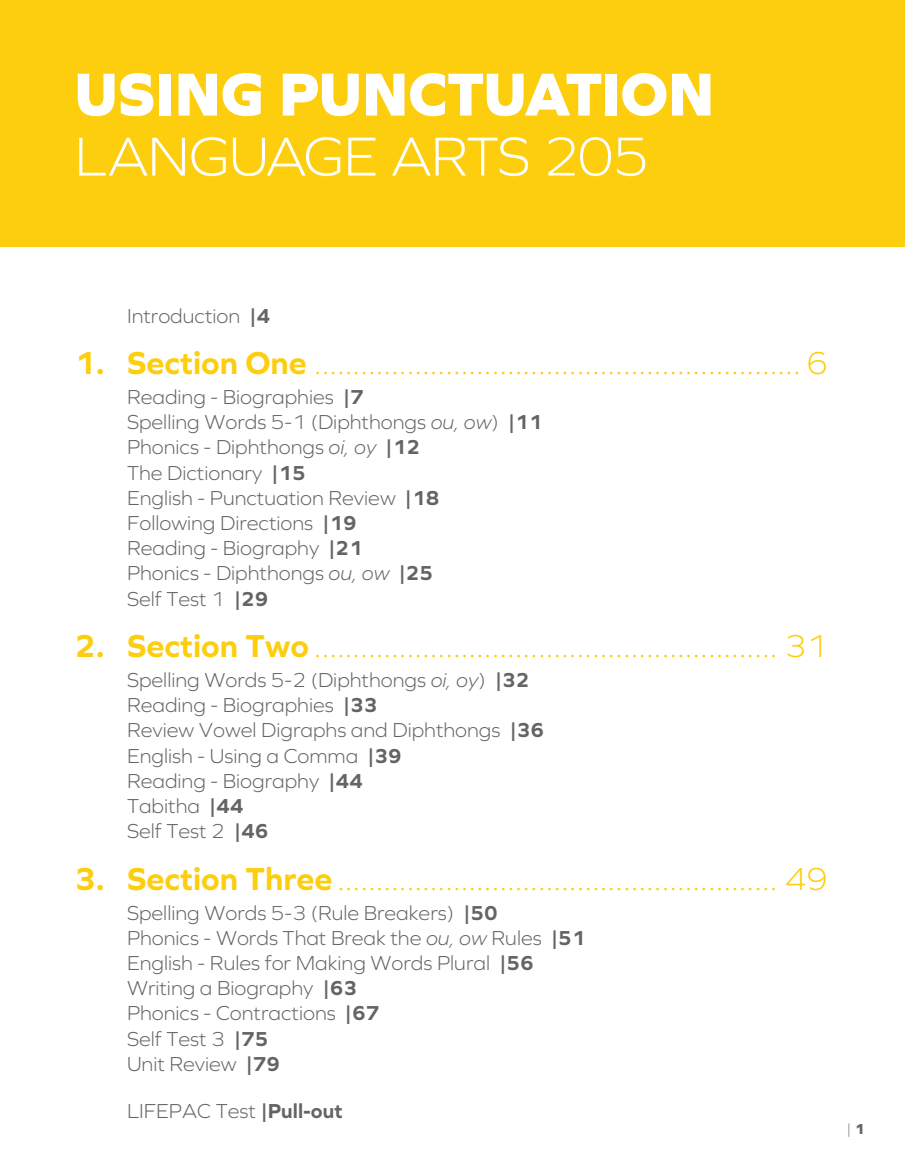
<style>
.page{position:relative;width:905px;height:1175px;background:#fff}
.page>*{position:absolute;margin:0;border:0;box-sizing:border-box;transform-origin:0 0}
.t1{font:800 63px "Graphie";letter-spacing:-.01em;color:#fff}
.t2{font:300 57px "Graphie";letter-spacing:-.025em;color:#fff}
.t3{font:300 33px "Graphie";color:#fdce0d}
.t4{font:300 21px/25.2px "Graphie";color:#636466}
.t5{font:300 15px "Graphie";color:#636466}
.s1{font-weight:700}
.s2{font-style:italic}
.s3{font-weight:800}
</style>
<div class="page">
<div style="left:0;top:0;width:904px;height:247px;background:#fdce0d"></div>
<h1 class="t1" style="left:74px;top:57px;width:641px">USING PUNCTUATION</h1>
<h2 class="t2" style="left:74px;top:123px;width:576px">LANGUAGE ARTS 205</h2>
<p class="t4" style="left:127px;top:302px;width:145px">Introduction <span class="s1">|4</span></p>
<h3 class="t3" style="left:74px;top:344px;width:754px"><span class="s1">1. Section One</span> ............................................................... 6</h3>
<p class="t4" style="left:127px;top:384px;width:417px">Reading - Biographies <span class="s1">|7<br></span>Spelling Words 5-1 (Diphthongs <span class="s2">ou, ow</span>) <span class="s1">|11<br></span>Phonics - Diphthongs <span class="s2">oi, oy</span> <span class="s1">|12<br></span>The Dictionary <span class="s1">|15<br></span>English - Punctuation Review <span class="s1">|18<br></span>Following Directions <span class="s1">|19<br></span>Reading - Biography <span class="s1">|21<br></span>Phonics - Diphthongs <span class="s2">ou, ow</span> <span class="s1">|25<br></span>Self Test 1 <span class="s1">|29</span></p>
<h3 class="t3" style="left:74px;top:627px;width:754px"><span class="s1">2. Section Two</span> ............................................................ 31</h3>
<p class="t4" style="left:127px;top:667px;width:418px">Spelling Words 5-2 (Diphthongs <span class="s2">oi, oy</span>) <span class="s1">|32<br></span>Reading - Biographies <span class="s1">|33<br></span>Review Vowel Digraphs and Diphthongs <span class="s1">|36<br></span>English - Using a Comma <span class="s1">|39<br></span>Reading - Biography <span class="s1">|44<br></span>Tabitha <span class="s1">|44<br></span>Self Test 2 <span class="s1">|46</span></p>
<h3 class="t3" style="left:74px;top:859px;width:754px"><span class="s1">3. Section Three</span> ......................................................... 49</h3>
<p class="t4" style="left:127px;top:899px;width:460px">Spelling Words 5-3 (Rule Breakers) <span class="s1">|50<br></span>Phonics - Words That Break the <span class="s2">ou, ow</span> Rules <span class="s1">|51<br></span>English - Rules for Making Words Plural <span class="s1">|56<br></span>Writing a Biography <span class="s1">|63<br></span>Phonics - Contractions <span class="s1">|67<br></span>Self Test 3 <span class="s1">|75<br></span>Unit Review <span class="s1">|79</span></p>
<p class="t4" style="left:127px;top:1098px;width:217px">LIFEPAC Test <span class="s1">|Pull-out</span></p>
<p class="t5" style="left:846px;top:1120px;width:20px">|<span class="s3">1</span></p>
</div>
